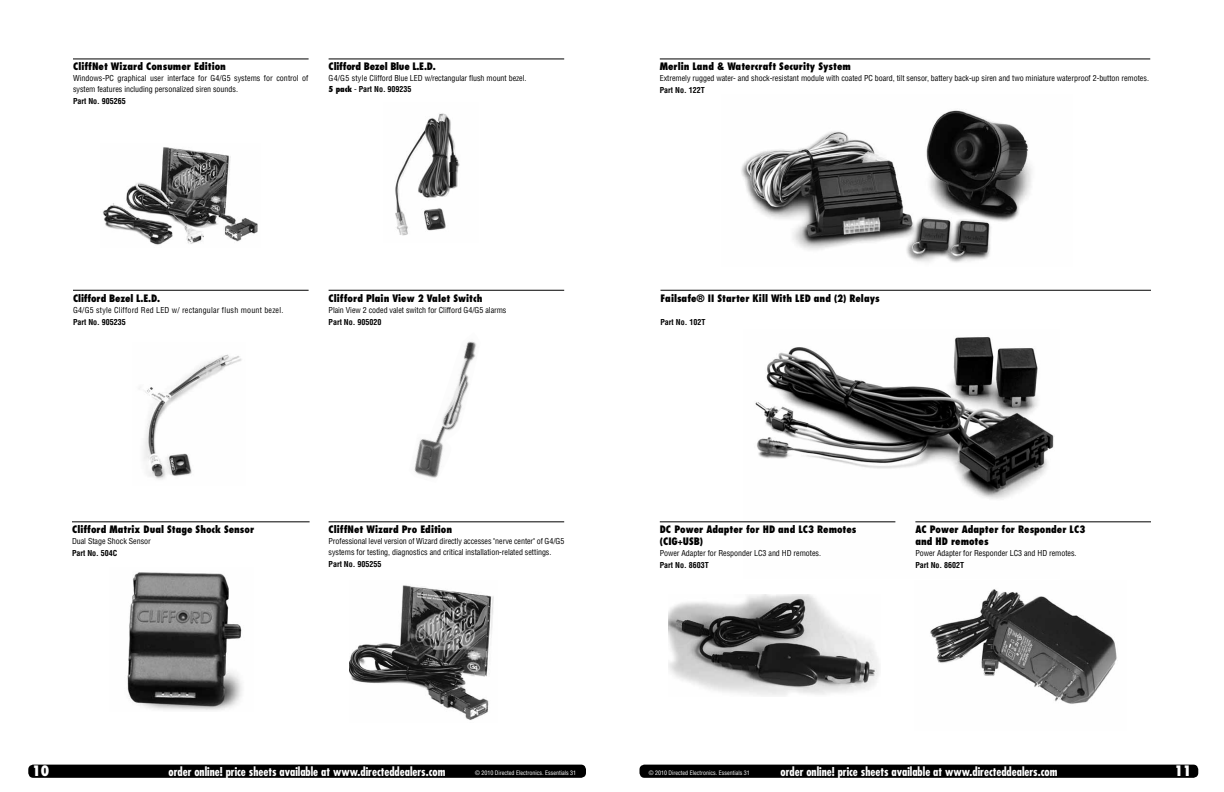
<style>
.page{position:relative;width:1224px;height:792px;background:#fff}
.page>*{position:absolute;margin:0;border:0;box-sizing:border-box;transform-origin:0 0}
.t1{font:800 condensed 14px "Futura";color:#fff}
.t2{font:700 condensed 12px "Futura";color:#fff}
.t3{font:800 condensed 10px/12px "Futura";color:#000}
.t4{font:800 condensed 10px "Futura";letter-spacing:-.025em;color:#000}
.t5{font:condensed 8px/11px "Helvetica";letter-spacing:-.005em;color:#000}
.t6{font:700 condensed 8px "Helvetica";color:#000}
.t7{font:condensed 8px "Helvetica";letter-spacing:.025em;color:#000}
.t8{font:condensed 6px "Helvetica";color:#fff}
.s1{font-family:"Futura";font-weight:800}
.s2{font-weight:700}
</style>
<div class="page">
<div style="left:28px;top:765px;width:558px;height:13px;background:#000;border-radius:5px"></div>
<div style="left:640px;top:765px;width:558px;height:13px;background:#000;border-radius:5px"></div>
<img style="left:102px;top:147px;width:156px;height:98px">
<hr style="left:73px;top:58px;width:236px;height:1px;background:#000">
<hr style="left:73px;top:290px;width:236px;height:1px;background:#000">
<img style="left:139px;top:354px;width:103px;height:126px">
<hr style="left:329px;top:290px;width:235px;height:1px;background:#000">
<hr style="left:329px;top:58px;width:235px;height:1px;background:#000">
<img style="left:395px;top:113px;width:65px;height:123px">
<img style="left:414px;top:341px;width:63px;height:137px">
<hr style="left:72px;top:521px;width:238px;height:1px;background:#000">
<img style="left:127px;top:572px;width:115px;height:139px">
<img style="left:350px;top:585px;width:144px;height:135px">
<hr style="left:329px;top:521px;width:235px;height:1px;background:#000">
<hr style="left:660px;top:58px;width:490px;height:1px;background:#000">
<hr style="left:660px;top:290px;width:491px;height:1px;background:#000">
<img style="left:743px;top:337px;width:317px;height:186px">
<img style="left:741px;top:110px;width:291px;height:153px">
<hr style="left:915px;top:521px;width:236px;height:1px;background:#000">
<hr style="left:660px;top:521px;width:235px;height:1px;background:#000">
<img style="left:669px;top:595px;width:210px;height:101px">
<img style="left:930px;top:589px;width:187px;height:115px">
<p class="t3" style="left:73px;top:60px;width:155px">CliffNet Wizard Consumer Edition</p>
<p class="t5" style="left:73px;top:73px;width:237px">Windows-PC graphical user interface for G4/G5 systems for control of system features including personalized siren sounds.</p>
<p class="t6" style="left:73px;top:96px;width:54px">Part No. 905265</p>
<p class="t4" style="left:329px;top:60px;width:109px">Clifford Bezel Blue L.E.D.</p>
<p class="t5" style="left:329px;top:73px;width:199px">G4/G5 style Clifford Blue LED w/rectangular flush mount bezel.<br><span class="s1">5 pack</span> - <span class="s2">Part No. 909235</span></p>
<p class="t3" style="left:660px;top:60px;width:193px">Merlin Land &amp; Watercraft Security System</p>
<p class="t5" style="left:660px;top:73px;width:491px">Extremely rugged water- and shock-resistant module with coated PC board, tilt sensor, battery back-up siren and two miniature waterproof 2-button remotes.</p>
<p class="t6" style="left:660px;top:85px;width:46px">Part No. 122T</p>
<p class="t3" style="left:73px;top:292px;width:89px">Clifford Bezel L.E.D.</p>
<p class="t7" style="left:73px;top:305px;width:212px">G4/G5 style Clifford Red LED w/ rectangular flush mount bezel.</p>
<p class="t6" style="left:73px;top:317px;width:54px">Part No. 905235</p>
<p class="t3" style="left:329px;top:292px;width:155px">Clifford Plain View 2 Valet Switch</p>
<p class="t5" style="left:329px;top:304px;width:179px">Plain View 2 coded valet switch for Clifford G4/G5 alarms</p>
<p class="t6" style="left:329px;top:317px;width:54px">Part No. 905020</p>
<p class="t3" style="left:660px;top:292px;width:221px">Failsafe® II Starter Kill With LED and (2) Relays</p>
<p class="t6" style="left:660px;top:317px;width:46px">Part No. 102T</p>
<p class="t3" style="left:72px;top:523px;width:184px">Clifford Matrix Dual Stage Shock Sensor</p>
<p class="t5" style="left:72px;top:536px;width:80px">Dual Stage Shock Sensor</p>
<p class="t6" style="left:72px;top:548px;width:47px">Part No. 504C</p>
<p class="t3" style="left:329px;top:523px;width:125px">CliffNet Wizard Pro Edition</p>
<p class="t5" style="left:329px;top:536px;width:237px">Professional level version of Wizard directly accesses "nerve center" of G4/G5 systems for testing, diagnostics and critical installation-related settings.</p>
<p class="t6" style="left:329px;top:559px;width:54px">Part No. 905255</p>
<p class="t3" style="left:660px;top:523px;width:198px">DC Power Adapter for HD and LC3 Remotes (CIG+USB)</p>
<p class="t5" style="left:660px;top:548px;width:163px">Power Adapter for Responder LC3 and HD remotes.</p>
<p class="t6" style="left:660px;top:560px;width:50px">Part No. 8603T</p>
<p class="t3" style="left:915px;top:523px;width:172px">AC Power Adapter for Responder LC3 and HD remotes</p>
<p class="t5" style="left:915px;top:548px;width:163px">Power Adapter for Responder LC3 and HD remotes.</p>
<p class="t6" style="left:915px;top:560px;width:50px">Part No. 8602T</p>
<h1 class="t1" style="left:32px;top:762px;width:18px">10</h1>
<h2 class="t2" style="left:169px;top:764px;width:278px">order online! price sheets available at www.directeddealers.com</h2>
<p class="t8" style="left:475px;top:769px;width:103px">© 2010 Directed Electronics. Essentials 31</p>
<p class="t8" style="left:649px;top:769px;width:103px">© 2010 Directed Electronics. Essentials 31</p>
<h2 class="t2" style="left:781px;top:764px;width:278px">order online! price sheets available at www.directeddealers.com</h2>
<h1 class="t1" style="left:1174px;top:762px;width:18px">11</h1>
</div>
